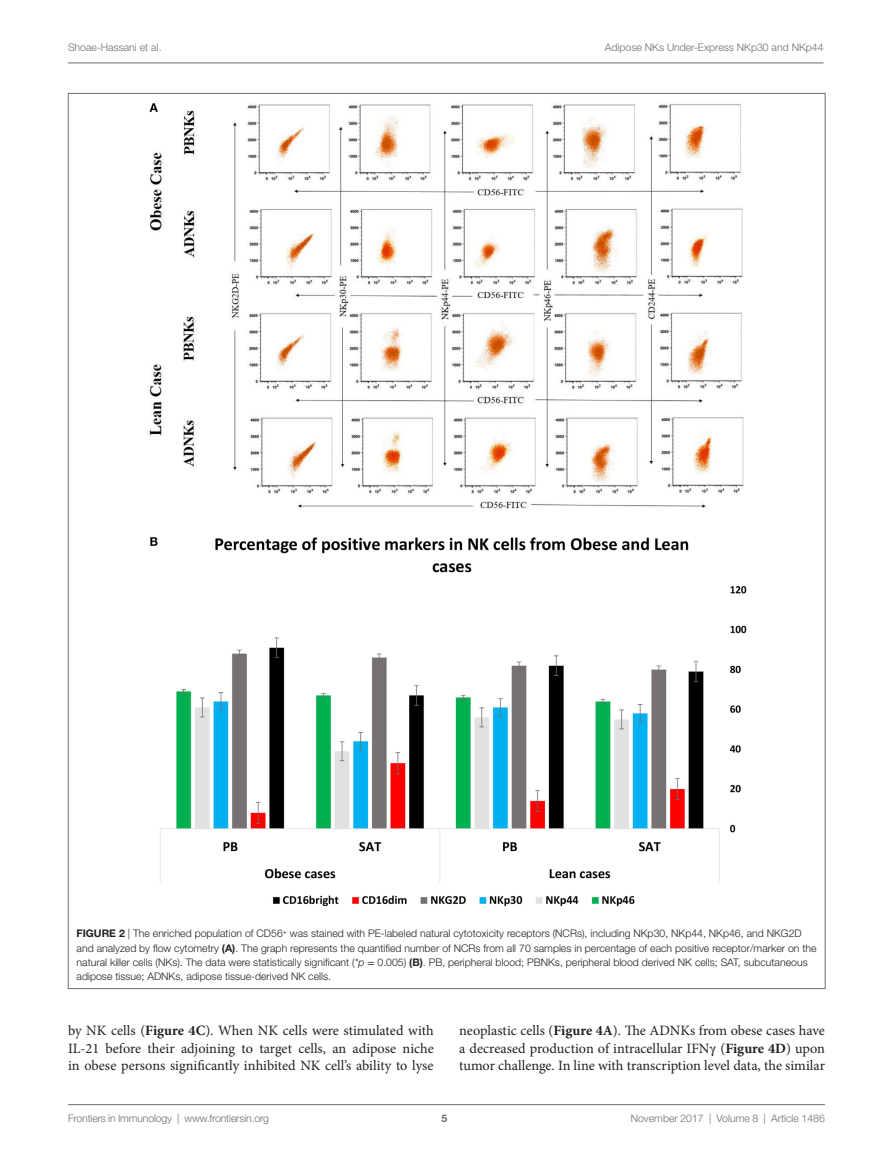
<style>
.page{position:relative;width:893px;height:1170px;background:#fff}
.page>*{position:absolute;margin:0;border:0;box-sizing:border-box;transform-origin:0 0}
.t1{font:14.25px/17.2px "Minion Pro";color:#231f20;text-align:justify}
.t2{font:300 10.5px/14.2px "Helvetica Neue LT Std";color:#231f20}
.t3{font:300 10.5px "Helvetica Neue LT Std";color:#6c6d70}
.t4{font:700 10.5px "Helvetica Neue LT Std";color:#6c6d70}
.s1{font-weight:700}
.s2{font-style:italic}
.s3{font-family:"STIX General";font-weight:400}
.s4{font-family:"STIX General"}
</style>
<div class="page">
<img style="left:149px;top:103px;width:598px;height:804px">
<hr style="left:68px;top:1104px;width:757px;height:1px;background:#6c6d70">
<hr style="left:68px;top:63px;width:756px;height:1px;background:#6c6d70">
<p class="t3" style="left:68px;top:41px;width:95px">Shoae-Hassani et al.</p>
<p class="t3" style="left:605px;top:41px;width:220px">Adipose NKs Under-Express NKp30 and NKp44</p>
<p class="t2" style="left:77px;top:926px;width:741px"><span class="s1">FIG URE 2</span> | The enriched population of CD56<sup>+</sup> was stained with PE-labeled natural cytotoxicity receptors (NCRs), including NKp30, NKp44, NKp46, and NKG2D and analyzed by flow cytometry <span class="s1">(A)</span>. The graph represents the quantified number of NCRs from all 70 samples in percentage of each positive receptor/marker on the natural killer cells (NKs). The data were statistically significant (<span class="s2">*p</span> <span class="s3">=</span> 0.005) <span class="s1">(B)</span>. PB, peripheral blood; PBNKs, peripheral blood derived NK cells; SAT, subcutaneous adipose tissue; ADNKs, adipose tissue-derived NK cells.</p>
<h1 class="t1" style="left:68px;top:1022px;width:367px">by NK cells (<span class="s1">Figure 4C</span>). When NK cells were stimulated with IL-21 before their adjoining to target cells, an adipose niche in obese persons significantly inhibited NK cell’s ability to lyse</h1>
<h1 class="t1" style="left:459px;top:1022px;width:367px">neoplastic cells (<span class="s1">Figure 4A</span>). The ADNKs from obese cases have a decreased production of intracellular IFN<span class="s4">γ</span> (<span class="s1">Figure 4D</span>) upon tumor challenge. In line with transcription level data, the similar</h1>
<p class="t3" style="left:68px;top:1111px;width:203px">Frontiers in Immunology | www.frontiersin.org</p>
<p class="t3" style="left:631px;top:1111px;width:196px">November 2017 | Volume 8 | Article 1486</p>
<p class="t4" style="left:441px;top:1111px;width:7px">5</p>
</div>
